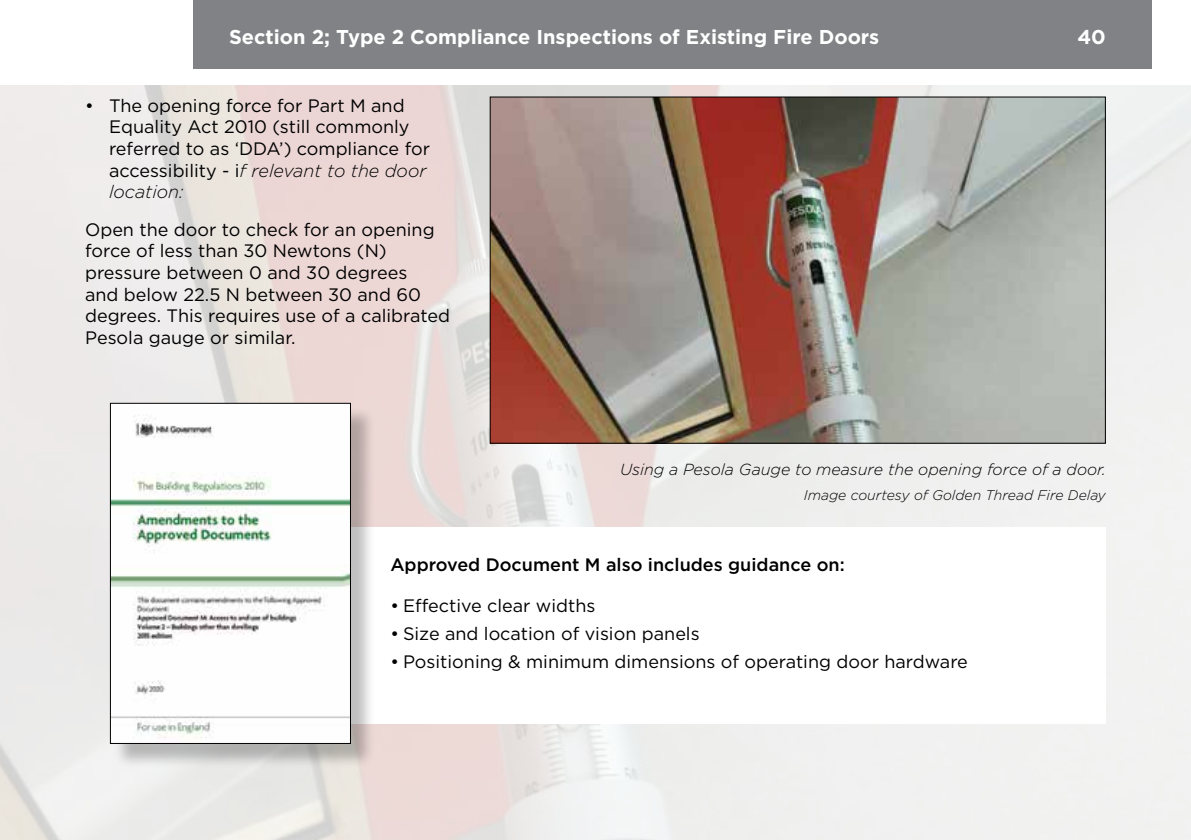
<style>
.page{position:relative;width:1191px;height:840px;background:#fff}
.page>*{position:absolute;margin:0;border:0;box-sizing:border-box;transform-origin:0 0}
.t1{font:700 20px "Gotham HTF";color:#fff}
.t2{font:18px/21.6px "Gotham HTF";color:#000}
.t3{font:500 18px "Gotham HTF";color:#000}
.t4{font:italic 300 16px "Gotham HTF";color:#000}
.t5{font:italic 300 14px "Gotham HTF";color:#000}
.s1{font-weight:300;font-style:italic}
</style>
<div class="page">
<img style="left:0;top:86px;width:1191px;height:753px">
<div style="left:194px;top:0;width:957px;height:69px;background:#808285"></div>
<img style="left:492px;top:99px;width:611px;height:342px">
<div style="left:294px;top:527px;width:812px;height:196px;background:#fff"></div>
<div style="left:113px;top:406px;width:262px;height:362px;background:#000;opacity:.25"></div>
<img style="left:112px;top:405px;width:237px;height:336px">
<div style="left:110px;top:403px;width:241px;height:340px;border:1px solid #000"></div>
<p class="t1" style="left:229px;top:25px;width:651px">Section 2; Type 2 Compliance Inspections of Existing Fire Doors</p>
<p class="t1" style="left:1077px;top:25px;width:30px">40</p>
<p class="t2" style="left:109px;top:94px;width:322px;text-indent:-24px">• The opening force for Part M and<br>Equality Act 2010 (still commonly referred to as ‘DDA’) compliance for accessibility - i<span class="s1">f relevant to the door location:</span></p>
<p class="t2" style="left:85px;top:218px;width:366px">Open the door to check for an opening force of less than 30 Newtons (N) pressure between 0 and 30 degrees<br>and below 22.5 N between 30 and 60 degrees. This requires use of a calibrated Pesola gauge or similar.</p>
<p class="t4" style="left:620px;top:460px;width:487px">Using a Pesola Gauge to measure the opening force of a door.</p>
<p class="t5" style="left:804px;top:487px;width:303px">Image courtesy of Golden Thread Fire Delay</p>
<p class="t3" style="left:390px;top:554px;width:456px">Approved Document M also includes guidance on:</p>
<p class="t2" style="left:390px;top:593px;width:206px">• Effective clear widths</p>
<p class="t2" style="left:390px;top:621px;width:311px">• Size and location of vision panels</p>
<p class="t2" style="left:390px;top:649px;width:579px">• Positioning &amp; minimum dimensions of operating door hardware</p>
</div>
